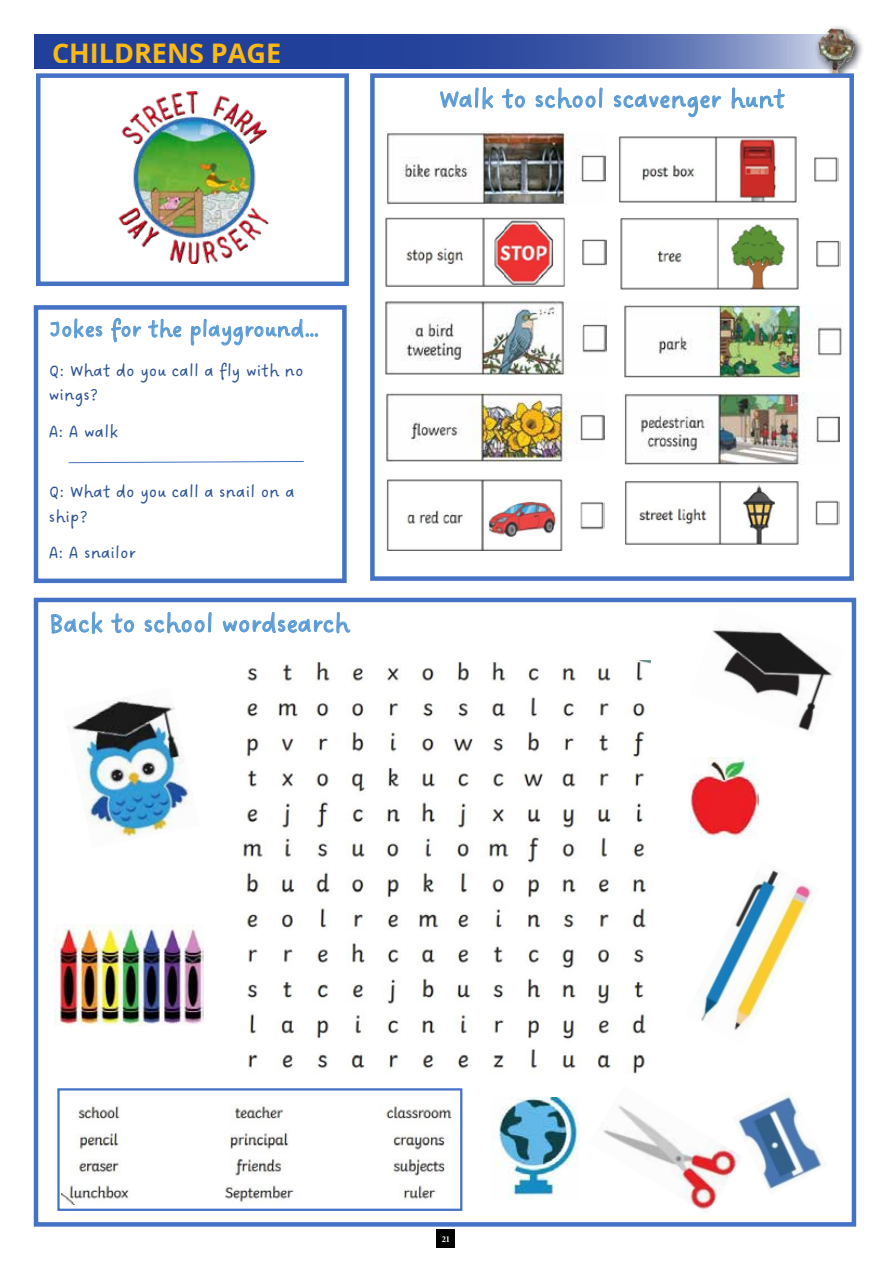
<style>
.page{position:relative;width:893px;height:1263px;background:#fff}
.page>*{position:absolute;margin:0;border:0;box-sizing:border-box;transform-origin:0 0}
.t1{font:27px "Dreaming Outloud Pro";color:#5b9bd5}
.t2{font:700 27px "Open Sans";color:#fdb913}
.t3{font:24px "Dreaming Outloud Pro";color:#5b9bd5}
.t4{font:18px/24.5px "Dreaming Outloud Pro";color:#2f5496}
.t5{font:700 condensed 9px "Minion Pro";color:#fff}
</style>
<div class="page">
<div style="left:437px;top:1229px;width:18px;height:19px;background:#000"></div>
<svg style="left:34px;top:34px;width:780px;height:34px;background:#3b56a5"></svg>
<div style="left:814px;top:23px;width:52px;height:64px;background:#000;opacity:.75"></div>
<img style="left:818px;top:28px;width:13px;height:34px">
<div style="left:372px;top:76px;width:480px;height:503px;background:#fff"></div>
<div style="left:370px;top:73px;width:484px;height:508px;border:4px solid #4472c4"></div>
<div style="left:34px;top:305px;width:313px;height:278px;border:4px solid #4472c4"></div>
<div style="left:34px;top:598px;width:822px;height:629px;border:4px solid #4472c4"></div>
<img style="left:243px;top:660px;width:408px;height:414px">
<div style="left:36px;top:73px;width:313px;height:213px;border:4px solid #4472c4"></div>
<img style="left:118px;top:91px;width:151px;height:173px">
<img style="left:386px;top:393px;width:218px;height:68px">
<img style="left:386px;top:132px;width:219px;height:73px">
<img style="left:385px;top:301px;width:221px;height:74px">
<img style="left:624px;top:304px;width:220px;height:74px">
<img style="left:386px;top:479px;width:218px;height:72px">
<img style="left:620px;top:218px;width:220px;height:72px">
<img style="left:623px;top:393px;width:216px;height:72px">
<img style="left:386px;top:217px;width:220px;height:70px">
<img style="left:625px;top:481px;width:214px;height:64px">
<img style="left:618px;top:136px;width:220px;height:67px">
<div style="left:57px;top:1088px;width:405px;height:123px;border:2px solid #4472c4"></div>
<img style="left:62px;top:1104px;width:390px;height:100px">
<img style="left:691px;top:757px;width:67px;height:81px">
<img style="left:54px;top:924px;width:150px;height:101px">
<img style="left:494px;top:1097px;width:85px;height:102px">
<img style="left:712px;top:628px;width:121px;height:103px">
<img style="left:68px;top:697px;width:122px;height:140px">
<img style="left:603px;top:1105px;width:129px;height:108px">
<img style="left:697px;top:870px;width:117px;height:160px">
<img style="left:732px;top:1091px;width:94px;height:102px">
<svg style="left:68px;top:461px;width:236px;height:2px"></svg>
<h1 class="t2" style="left:52px;top:34px;width:231px">CHILDRENS PAGE</h1>
<h2 class="t3" style="left:49px;top:315px;width:272px">Jokes for the playground…</h2>
<p class="t4" style="left:49px;top:359px;width:256px">Q: What do you call a fly with no wings?</p>
<p class="t4" style="left:49px;top:420px;width:71px">A: A walk</p>
<p class="t4" style="left:49px;top:480px;width:247px">Q: What do you call a snail on a ship?</p>
<p class="t4" style="left:49px;top:541px;width:89px">A: A snailor</p>
<h1 class="t1" style="left:49px;top:608px;width:302px">Back to school wordsearch</h1>
<h1 class="t1" style="left:439px;top:83px;width:348px">Walk to school scavenger hunt</h1>
<p class="t5" style="left:442px;top:1232px;width:10px">21</p>
</div>
